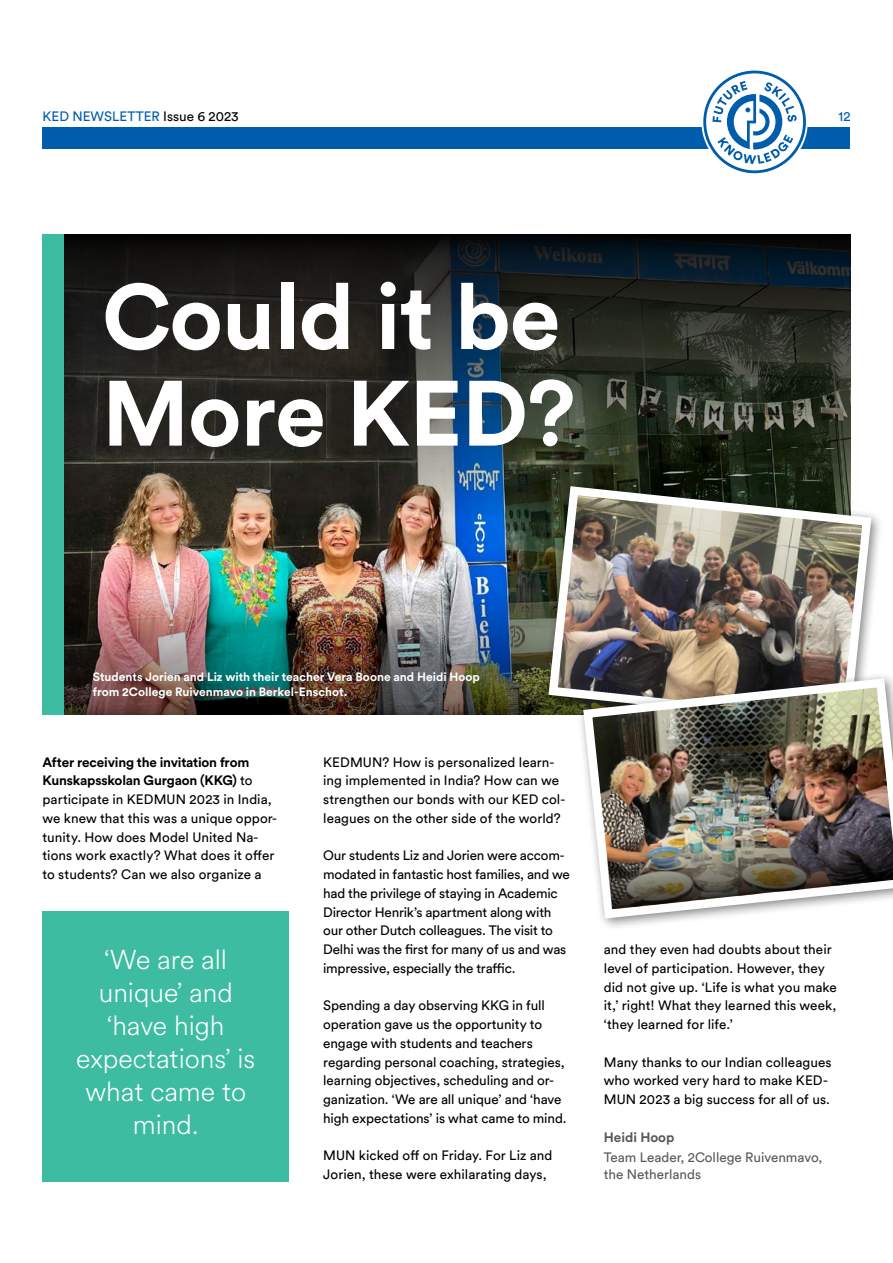
<style>
.page{position:relative;width:893px;height:1263px;background:#fff}
.page>*{position:absolute;margin:0;border:0;box-sizing:border-box;transform-origin:0 0}
.t1{font:700 91.5px/96.6px "Circular Std";letter-spacing:-.01em;color:#fff}
.t2{font:300 27px/33px "Circular Air";color:#fff;text-align:center}
.t3{font:13.5px/18.8px "Circular Std";color:#000}
.t4{font:13.5px/16.5px "Circular Std";color:#58595b}
.t5{font:13.5px "Circular Std";color:#005dac}
.t6{font:700 13.5px "Circular Std";color:#58595b}
.t7{font:700 12px/15px "Circular Std";color:#fff}
.s1{color:#000}
.s2{font-weight:700}
</style>
<div class="page">
<div style="left:43px;top:128px;width:807px;height:21px;background:#005dac"></div>
<svg style="left:703px;top:71px;width:103px;height:102px"></svg>
<img style="left:64px;top:234px;width:786px;height:319px">
<img style="left:64px;top:553px;width:477px;height:161px">
<div style="left:43px;top:912px;width:246px;height:270px;background:#3dbca2"></div>
<div style="left:43px;top:234px;width:21px;height:480px;background:#3dbca2"></div>
<div style="left:541px;top:479px;width:343px;height:260px;background:#000;opacity:.5"></div>
<img style="left:544px;top:482px;width:332px;height:249px">
<div style="left:576px;top:671px;width:317px;height:260px;background:#000;opacity:.5"></div>
<img style="left:579px;top:674px;width:314px;height:249px">
<img style="left:604px;top:806px;width:289px;height:103px">
<p class="t5" style="left:43px;top:109px;width:198px">KED NEWSLETTER <span class="s1">Issue 6 2023</span></p>
<p class="t5" style="left:838px;top:109px;width:13px">12</p>
<h1 class="t1" style="left:102px;top:267px;width:475px">Could it be<br>More KED?</h1>
<p class="t7" style="left:93px;top:669px;width:388px">Students Jorien and Liz with their teacher Vera Boone and Heidi Hoop from 2College Ruivenmavo in Berkel-Enschot.</p>
<p class="t3" style="left:43px;top:752px;width:236px"><span class="s2">After receiving the invitation from Kunskapsskolan Gurgaon (KKG)</span> to participate in KEDMUN 2023 in India, we knew that this was a unique oppor&shy;tunity. How does Model United Na&shy;tions work exactly? What does it offer to students? Can we also organize a</p>
<p class="t3" style="left:323px;top:752px;width:244px">KEDMUN? How is personalized learn&shy;ing implemented in India? How can we strengthen our bonds with our KED col&shy;leagues on the other side of the world?</p>
<p class="t3" style="left:323px;top:846px;width:248px">Our students Liz and Jorien were accom&shy;modated in fantastic host families, and we had the privilege of staying in Academic Director Henrik’s apartment along with our other Dutch colleagues. The visit to Delhi was the first for many of us and was impressive, especially the traffic.</p>
<p class="t3" style="left:323px;top:996px;width:245px">Spending a day observing KKG in full operation gave us the opportunity to engage with students and teachers regarding personal coaching, strategies, learning objectives, scheduling and or&shy;ganization. ‘We are all unique’ and ‘have high expectations’ is what came to mind.</p>
<p class="t3" style="left:323px;top:1146px;width:231px">MUN kicked off on Friday. For Liz and<br>Jorien, these were exhilarating days,</p>
<h2 class="t2" style="left:76px;top:942px;width:181px">‘We are all unique’ and ‘have high expectations’ is what came to mind.</h2>
<p class="t3" style="left:604px;top:940px;width:234px">and they even had doubts about their level of participation. However, they did not give up. ‘Life is what you make it,’ right! What they learned this week, ‘they learned for life.’</p>
<p class="t3" style="left:604px;top:1052px;width:229px">Many thanks to our Indian colleagues who worked very hard to make KED-<br>MUN 2023 a big success for all of us.</p>
<p class="t6" style="left:604px;top:1128px;width:72px">Heidi Hoop</p>
<p class="t4" style="left:604px;top:1149px;width:220px">Team Leader, 2College Ruivenmavo, the Netherlands</p>
</div>
